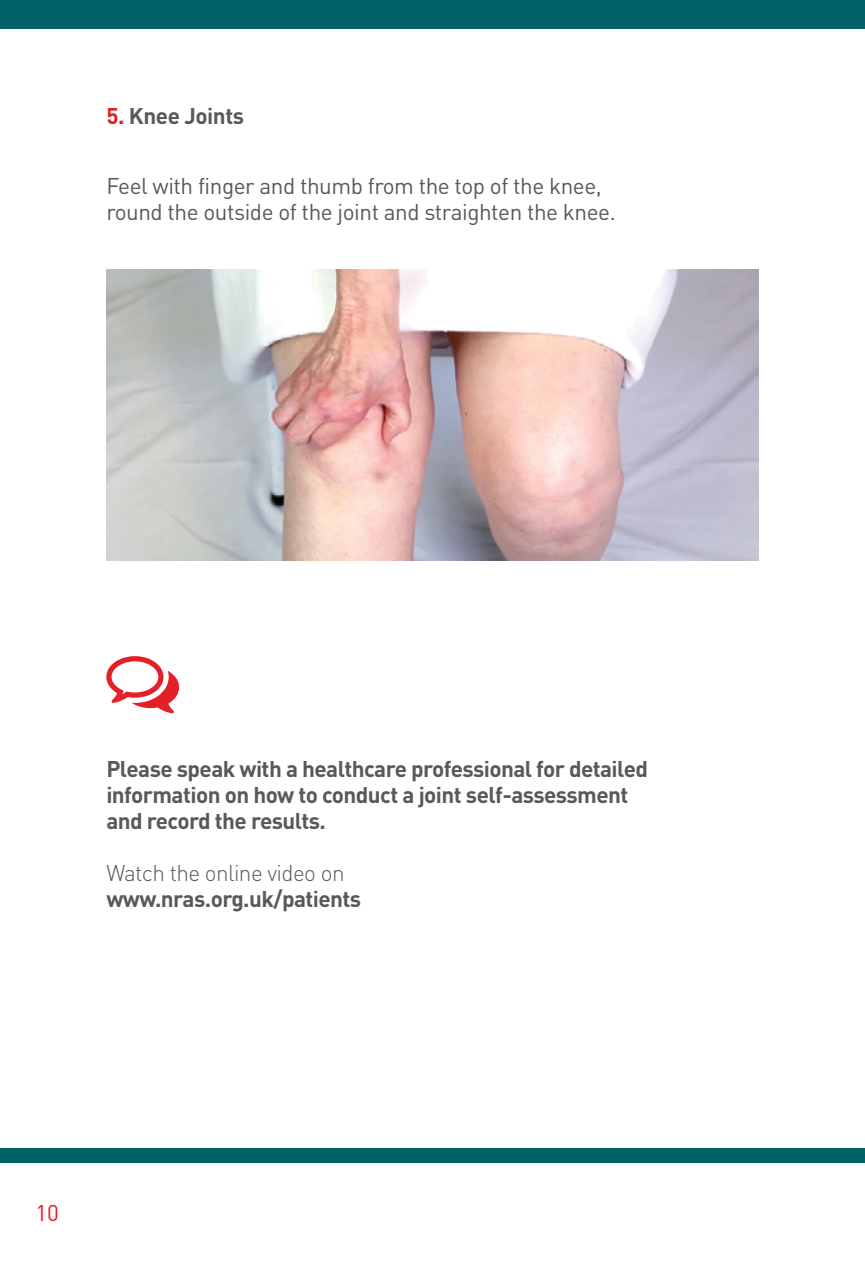
<style>
.page{position:relative;width:865px;height:1269px;background:#fff}
.page>*{position:absolute;margin:0;border:0;box-sizing:border-box;transform-origin:0 0}
.t1{font:700 22.5px/25.8px "DIN Pro";letter-spacing:-.025em;color:#58595b}
.t2{font:22.5px/26px "DIN Pro";letter-spacing:-.02em;color:#58595b}
.t3{font:300 22.5px "DIN Pro";letter-spacing:-.025em;color:#58595b}
.t4{font:22.5px "DIN Pro";color:#e31f27}
.s1{color:#e31f27}
</style>
<div class="page">
<div style="left:0;top:0;width:865px;height:28px;background:#006268"></div>
<div style="left:0;top:1148px;width:865px;height:14px;background:#006268"></div>
<svg style="left:106px;top:656px;width:73px;height:57px"></svg>
<img style="left:106px;top:269px;width:652px;height:291px">
<p class="t1" style="left:106px;top:100px;width:139px"><span class="s1">5.</span> Knee Joints</p>
<p class="t2" style="left:106px;top:171px;width:511px">Feel with finger and thumb from the top of the knee, round the outside of the joint and straighten the knee.</p>
<p class="t1" style="left:106px;top:753px;width:543px">Please speak with a healthcare professional for detailed information on how to conduct a joint self-assessment and record the results.</p>
<p class="t3" style="left:106px;top:855px;width:240px">Watch the online video on</p>
<p class="t1" style="left:106px;top:883px;width:256px">www.nras.org.uk/patients</p>
<p class="t4" style="left:35px;top:1195px;width:25px">10</p>
</div>
